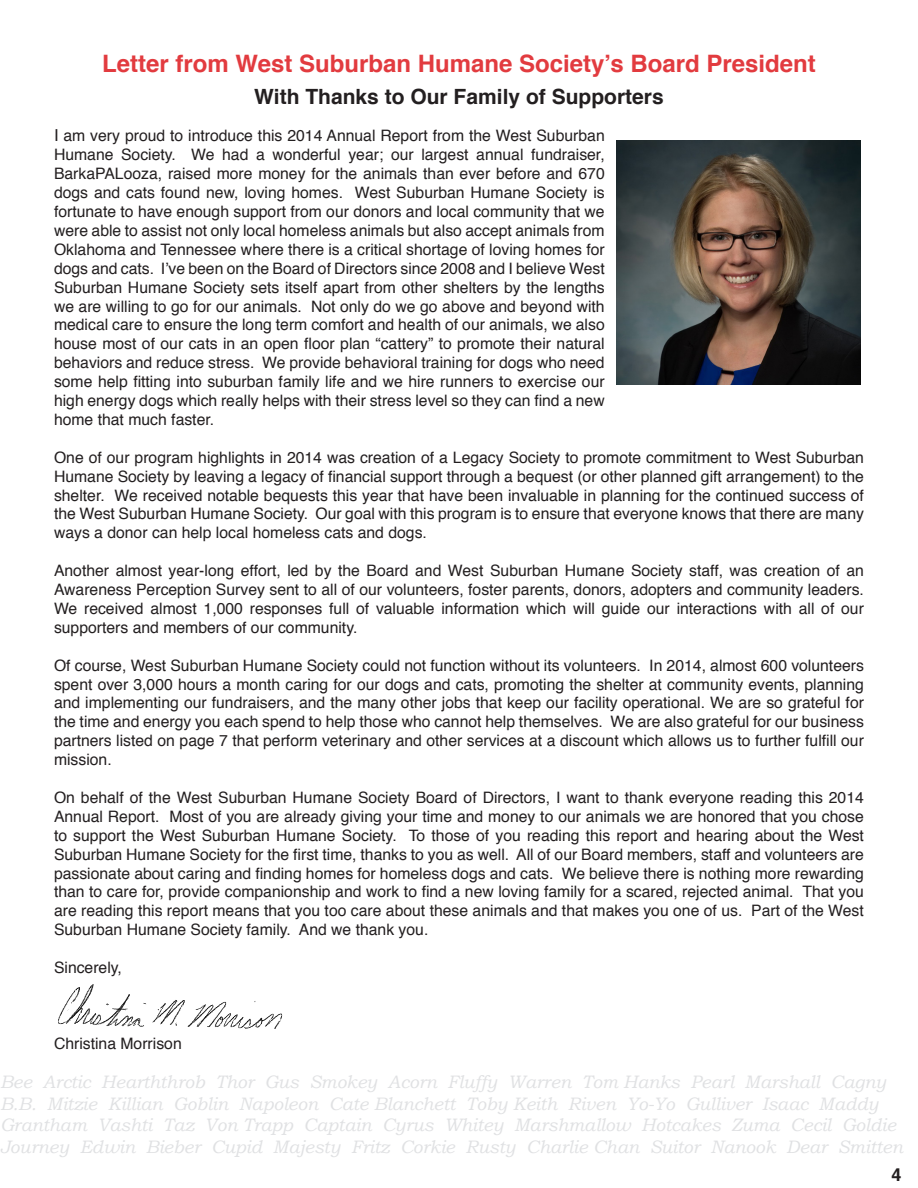
<style>
.page{position:relative;width:918px;height:1188px;background:#fff}
.page>*{position:absolute;margin:0;border:0;box-sizing:border-box;transform-origin:0 0}
.t1{font:700 24px "Helvetica";color:#e23b3f}
.t2{font:700 21px "Helvetica";color:#231f20}
.t3{font:italic 18px/21.6px "Bookman Old Style";letter-spacing:-.005em;color:#e0e1e3}
.t4{font:700 18px "Helvetica";color:#231f20}
.t5{font:15.75px/18.9px "Helvetica";color:#231f20;text-align:justify}
.s1{font-size:16.5px}
</style>
<div class="page">
<img style="left:617px;top:140px;width:244px;height:244px">
<img style="left:58px;top:984px;width:225px;height:45px">
<p class="t1" style="left:102px;top:44px;width:715px">Letter from West Suburban Humane Society’s Board President</p>
<p class="t2" style="left:254px;top:79px;width:411px">With Thanks to Our Family of Supporters</p>
<p class="t5" style="left:54px;top:127px;width:552px"><span class="s1">I</span> am very proud to introduce this 2014 Annual Report from the West Suburban Humane Society. We had a wonderful year; our largest annual fundraiser, BarkaPALooza, raised more money for the animals than ever before and 670 dogs and cats found new, loving homes. West Suburban Humane Society is fortunate to have enough support from our donors and local community that we were able to assist not only local homeless animals but also accept animals from Oklahoma and Tennessee where there is a critical shortage of loving homes for dogs and cats. I’ve been on the Board of Directors since 2008 and I believe West Suburban Humane Society sets itself apart from other shelters by the lengths we are willing to go for our animals. Not only do we go above and beyond with medical care to ensure the long term comfort and health of our animals, we also house most of our cats in an open floor plan “cattery” to promote their natural behaviors and reduce stress. We provide behavioral training for dogs who need some help fitting into suburban family life and we hire runners to exercise our high energy dogs which really helps with their stress level so they can find a new home that much faster.</p>
<p class="t5" style="left:54px;top:448px;width:812px">One of our program highlights in 2014 was creation of a Legacy Society to promote commitment to West Suburban Humane Society by leaving a legacy of financial support through a bequest (or other planned gift arrangement) to the shelter. We received notable bequests this year that have been invaluable in planning for the continued success of the West Suburban Humane Society. Our goal with this program is to ensure that everyone knows that there are many ways a donor can help local homeless cats and dogs.</p>
<p class="t5" style="left:54px;top:562px;width:811px">Another almost year-long effort, led by the Board and West Suburban Humane Society staff, was creation of an Awareness Perception Survey sent to all of our volunteers, foster parents, donors, adopters and community leaders.<br>We received almost 1,000 responses full of valuable information which will guide our interactions with all of our supporters and members of our community.</p>
<p class="t5" style="left:54px;top:656px;width:812px">Of course, West Suburban Humane Society could not function without its volunteers. In 2014, almost 600 volunteers spent over 3,000 hours a month caring for our dogs and cats, promoting the shelter at community events, planning and implementing our fundraisers, and the many other jobs that keep our facility operational. We are so grateful for the time and energy you each spend to help those who cannot help themselves. We are also grateful for our business partners listed on page 7 that perform veterinary and other services at a discount which allows us to further fulfill our mission.</p>
<p class="t5" style="left:54px;top:788px;width:812px">On behalf of the West Suburban Humane Society Board of Directors, I want to thank everyone reading this 2014<br>Annual Report. Most of you are already giving your time and money to our animals we are honored that you chose to support the West Suburban Humane Society. To those of you reading this report and hearing about the West Suburban Humane Society for the first time, thanks to you as well. All of our Board members, staff and volunteers are passionate about caring and finding homes for homeless dogs and cats. We believe there is nothing more rewarding than to care for, provide companionship and work to find a new loving family for a scared, rejected animal. That you are reading this report means that you too care about these animals and that makes you one of us. Part of the West Suburban Humane Society family. And we thank you.</p>
<p class="t5" style="left:54px;top:959px;width:69px">Sincerely,</p>
<p class="t5" style="left:54px;top:1034px;width:129px">Christina Morrison</p>
<p class="t3" style="left:0;top:1071px;width:904px">Bee Arctic Hearththrob Thor Gus Smokey Acorn Fluffy Warren Tom Hanks Pearl Marshall Cagny B.B. Mitzie Killian Goblin Napoleon Cate Blanchett Toby Keith Riven Yo-Yo Gulliver Isaac Maddy Grantham Vashti Taz Von Trapp Captain Cyrus Whitey Marshmallow Hotcakes Zuma Cecil Goldie Journey Edwin Bieber Cupid Majesty Fritz Corkie Rusty Charlie Chan Suitor Nanook Dear Smitten</p>
<p class="t4" style="left:892px;top:1160px;width:12px">4</p>
</div>
